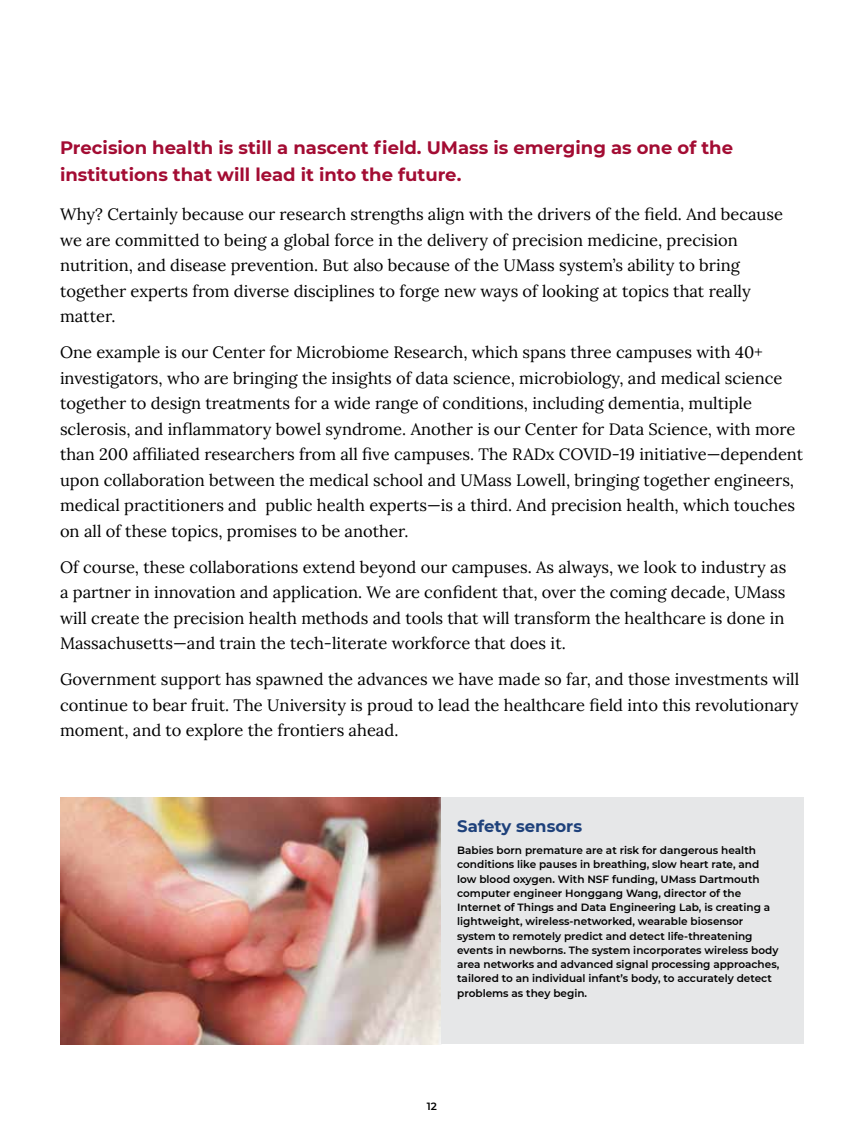
<style>
.page{position:relative;width:864px;height:1134px;background:#fff}
.page>*{position:absolute;margin:0;border:0;box-sizing:border-box;transform-origin:0 0}
.t1{font:700 18px/27px "Montserrat";color:#a30c33}
.t2{font:16.5px/25.5px "Lora";color:#000}
.t3{font:700 16.5px "Montserrat";color:#1e417b}
.t4{font:600 10.5px/14.2px "Montserrat";color:#000}
</style>
<div class="page">
<img style="left:60px;top:797px;width:382px;height:247px">
<div style="left:442px;top:797px;width:362px;height:247px;background:#e6e7e8"></div>
<p class="t1" style="left:60px;top:133px;width:675px">Precision health is still a nascent field. UMass is emerging as one of the institutions that will lead it into the future.</p>
<p class="t2" style="left:60px;top:201px;width:724px">Why? Certainly because our research strengths align with the drivers of the field. And because we are committed to being a global force in the delivery of precision medicine, precision nutrition, and disease prevention. But also because of the UMass system’s ability to bring together experts from diverse disciplines to forge new ways of looking at topics that really matter.</p>
<p class="t2" style="left:60px;top:338px;width:745px">One example is our Center for Microbiome Research, which spans three campuses with 40+ investigators, who are bringing the insights of data science, microbiology, and medical science together to design treatments for a wide range of conditions, including dementia, multiple sclerosis, and inflammatory bowel syndrome. Another is our Center for Data Science, with more than 200 affiliated researchers from all five campuses. The RADx COVID-19 initiative—dependent upon collaboration between the medical school and UMass Lowell, bringing together engineers, medical practitioners and public health experts—is a third. And precision health, which touches on all of these topics, promises to be another.</p>
<p class="t2" style="left:60px;top:553px;width:728px;text-align:justify">Of course, these collaborations extend beyond our campuses. As always, we look to industry as a partner in innovation and application. We are confident that, over the coming decade, UMass will create the precision health methods and tools that will transform the healthcare is done in Massachusetts—and train the tech-literate workforce that does it.</p>
<p class="t2" style="left:60px;top:665px;width:741px;text-align:justify">Government support has spawned the advances we have made so far, and those investments will continue to bear fruit. The University is proud to lead the healthcare field into this revolutionary moment, and to explore the frontiers ahead.</p>
<p class="t3" style="left:457px;top:815px;width:126px">Safety sensors</p>
<p class="t4" style="left:457px;top:843px;width:324px">Babies born premature are at risk for dangerous health conditions like pauses in breathing, slow heart rate, and low blood oxygen. With NSF funding, UMass Dartmouth computer engineer Honggang Wang, director of the Internet of Things and Data Engineering Lab, is creating a lightweight, wireless-networked, wearable biosensor system to remotely predict and detect life-threatening events in newborns. The system incorporates wireless body area networks and advanced signal processing approaches, tailored to an individual infant’s body, to accurately detect problems as they begin.</p>
<p class="t4" style="left:427px;top:1099px;width:12px">12</p>
</div>
